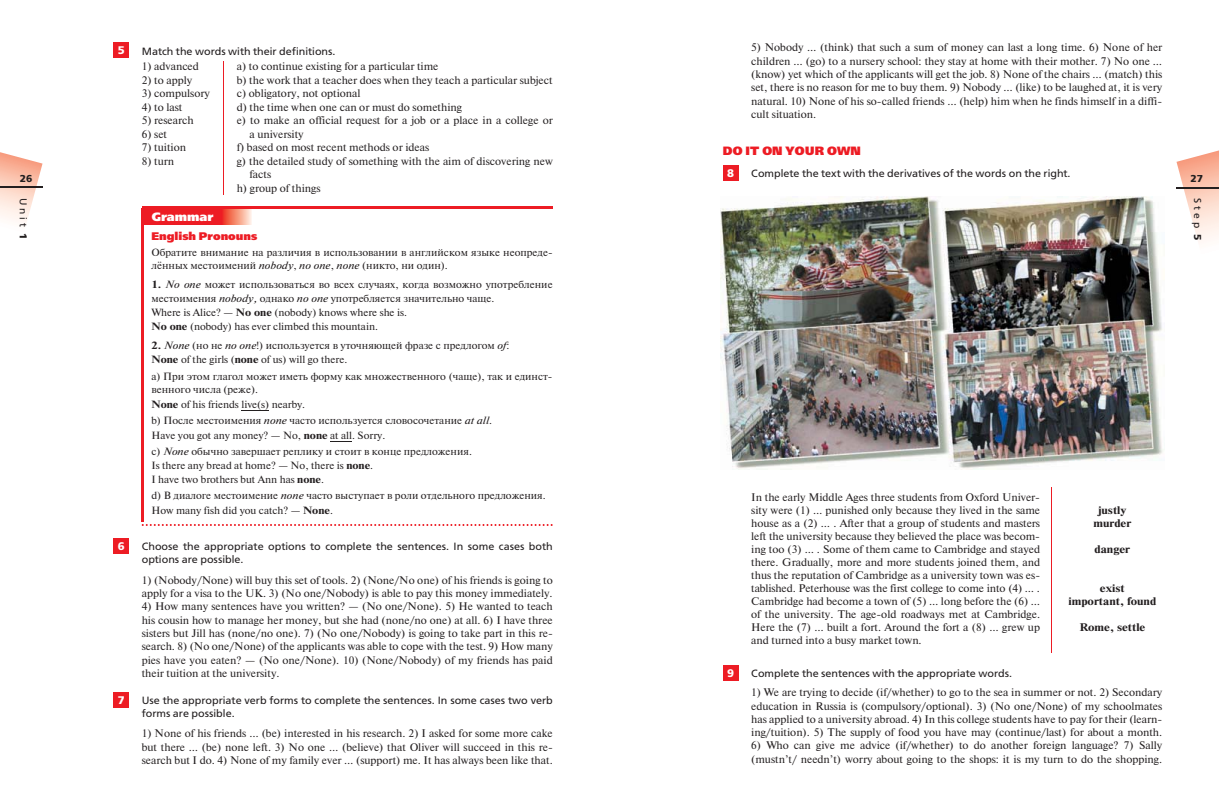
<style>
.page{position:relative;width:1219px;height:808px;background:#fff}
.page>*{position:absolute;margin:0;border:0;box-sizing:border-box;transform-origin:0 0}
.t1{font:800 12px "Free Set";letter-spacing:.01em;color:#ed1c24}
.t2{font:800 12px "Free Set";color:#fff}
.t3{font:11px/13.3px "Newton San Pin";color:#231f20;text-align:justify}
.t4{font:700 11px/13px "Newton San Pin";color:#231f20;text-align:center}
.t5{font:800 11px "Free Set";color:#ed1c24}
.t6{font:11px "Free Set Bold San Pin";color:#fff}
.t7{font:10.5px/13.3px "Newton San Pin";color:#231f20}
.t8{font:10.5px/13px "Free Set San Pin";color:#231f20}
.t9{font:10px "Free Set San Pin";letter-spacing:.3em;color:#231f20}
.t10{font:10px "Free Set Bold San Pin";color:#231f20}
.s1{font-family:"Free Set Bold San Pin"}
.s2{font-style:italic}
.s3{font-weight:700}
</style>
<div class="page">
<svg style="left:0;top:152px;width:43px;height:71px"></svg>
<hr style="left:0;top:187px;width:43px;height:1px;background:#231f20">
<div style="left:113px;top:43px;width:16px;height:15px;background:#ed1c24"></div>
<hr style="left:224px;top:62px;width:1px;height:133px;background:#ed1c24">
<hr style="left:142px;top:209px;width:2px;height:313px;background:#ed1c24">
<hr style="left:142px;top:206px;width:411px;height:3px;background:#ed1c24">
<svg style="left:142px;top:524px;width:411px;height:2px"></svg>
<svg style="left:222px;top:210px;width:30px;height:15px"></svg>
<svg style="left:222px;top:209px;width:30px;height:1px"></svg>
<div style="left:144px;top:208px;width:78px;height:17px;background:#ed1c24"></div>
<svg style="left:241px;top:410px;width:28px;height:1px"></svg>
<svg style="left:330px;top:441px;width:22px;height:1px"></svg>
<div style="left:113px;top:538px;width:16px;height:16px;background:#ed1c24"></div>
<div style="left:113px;top:692px;width:16px;height:15px;background:#ed1c24"></div>
<svg style="left:1176px;top:150px;width:43px;height:92px"></svg>
<hr style="left:1176px;top:187px;width:43px;height:1px;background:#231f20">
<div style="left:723px;top:165px;width:15px;height:15px;background:#ed1c24"></div>
<hr style="left:1051px;top:488px;width:1px;height:165px;background:#ed1c24">
<div style="left:723px;top:665px;width:15px;height:16px;background:#ed1c24"></div>
<img style="left:721px;top:196px;width:442px;height:273px">
<p class="t10" style="left:20px;top:174px;width:14px">26</p>
<p class="t9" style="left:27px;top:198px;width:43px;rotate:90deg">Unit <span class="s1">1</span></p>
<p class="t6" style="left:118px;top:47px;width:8px">5</p>
<p class="t8" style="left:142px;top:45px;width:195px">Match the words with their definitions.</p>
<p class="t3" style="left:142px;top:61px;width:59px">1) advanced</p>
<p class="t3" style="left:142px;top:74px;width:52px">2) to apply</p>
<p class="t3" style="left:142px;top:88px;width:70px">3) compulsory</p>
<p class="t3" style="left:142px;top:101px;width:42px">4) to last</p>
<p class="t3" style="left:142px;top:115px;width:54px">5) research</p>
<p class="t3" style="left:142px;top:128px;width:27px">6) set</p>
<p class="t3" style="left:142px;top:142px;width:46px">7) tuition</p>
<p class="t3" style="left:142px;top:155px;width:34px">8) turn</p>
<p class="t3" style="left:237px;top:61px;width:203px">a) to continue existing for a particular time</p>
<p class="t3" style="left:237px;top:74px;width:317px">b) the work that a teacher does when they teach a particular subject</p>
<p class="t3" style="left:237px;top:88px;width:125px">c) obligatory, not optional</p>
<p class="t3" style="left:237px;top:101px;width:227px">d) the time when one can or must do something</p>
<p class="t3" style="left:237px;top:115px;width:318px">e) to make an official request for a job or a place in a college or</p>
<p class="t3" style="left:249px;top:128px;width:56px">a university</p>
<p class="t3" style="left:237px;top:142px;width:194px">f) based on most recent methods or ideas</p>
<p class="t3" style="left:237px;top:155px;width:318px">g) the detailed study of something with the aim of discovering new</p>
<p class="t3" style="left:249px;top:169px;width:23px">facts</p>
<p class="t3" style="left:237px;top:182px;width:85px">h) group of things</p>
<p class="t2" style="left:152px;top:210px;width:63px">Grammar</p>
<p class="t5" style="left:151px;top:230px;width:107px">English Pronouns</p>
<p class="t7" style="left:151px;top:247px;width:403px">Об ра тите вни ма ние на раз ли чия в ис поль зо ва нии в анг лий ском язы ке не опре де&shy;лён ных мес то име ний <span class="s2">nobody</span>, <span class="s2">no one</span>, <span class="s2">none</span> (ни кто, ни один).</p>
<p class="t7" style="left:151px;top:279px;width:403px"><span class="s3">1.</span> <span class="s2">No one</span> мо жет ис поль зо вать ся во всех слу ча ях, ког да воз мож но упо треб ле ние мес то име ния <span class="s2">nobody,</span> од на ко <span class="s2">no one</span> упот реб ля ет ся зна чи тель но ча ще.</p>
<p class="t7" style="left:151px;top:307px;width:257px">Where is Alice? — <span class="s3">No one</span> (nobody) knows where she is.<br><span class="s3">No one</span> (nobody) has ever climbed this mountain.</p>
<p class="t7" style="left:151px;top:338px;width:359px;line-height:14.7px"><span class="s3">2.</span> <span class="s2">None</span> (но не <span class="s2">no one</span>!) ис поль зу ет ся в уточняющей фразе с предлогом <span class="s2">of</span>:<br><span class="s3">None</span> of the girls (<span class="s3">none</span> of us) will go there.</p>
<p class="t7" style="left:151px;top:370px;width:403px">a) При этом гла гол мо жет иметь фор му как мно же ст вен но го (ча ще), так и един ст&shy;вен но го чис ла (ре же).</p>
<p class="t7" style="left:151px;top:397px;width:342px;line-height:16.1px"><span class="s3">None</span> of his friends live(s) nearby.<br>b) Пос ле мес то име ния <span class="s2">none</span> час то ис поль зу ет ся сло во со че та ние <span class="s2">at all</span>.</p>
<p class="t7" style="left:151px;top:428px;width:322px;line-height:16.1px">Have you got any money? — No, <span class="s3">none</span> at all. Sorry.<br>c) <span class="s2">None</span> обыч но за вер ша ет реп ли ку и сто ит в кон це пред ло же ния.</p>
<p class="t7" style="left:151px;top:460px;width:223px">Is there any bread at home? — No, there is <span class="s3">none</span>.<br>I have two brothers but Ann has <span class="s3">none</span>.</p>
<p class="t7" style="left:151px;top:488px;width:396px;line-height:14.7px">d) В диа логе мес то име ние <span class="s2">none</span> час то вы сту па ет в ро ли от дель но го пред ло же ния.<br>How many fish did you catch? — <span class="s3">None</span>.</p>
<p class="t6" style="left:118px;top:542px;width:8px">6</p>
<p class="t8" style="left:142px;top:541px;width:413px">Choose the appropriate options to complete the sentences. In some cases both options are possible.</p>
<p class="t3" style="left:142px;top:574px;width:413px">1) (Nobody/None) will buy this set of tools. 2) (None/No one) of his friends is going to apply for a visa to the UK. 3) (No one/Nobody) is able to pay this money immediately.</p>
<p class="t3" style="left:142px;top:601px;width:413px">4) How many sentences have you written? — (No one/None). 5) He wanted to teach his cousin how to manage her money, but she had (none/no one) at all. 6) I have three sisters but Jill has (none/no one). 7) (No one/Nobody) is going to take part in this re&shy;search. 8) (No one/None) of the applicants was able to cope with the test. 9) How many pies have you eaten? — (No one/None). 10) (None/Nobody) of my friends has paid their tuition at the university.</p>
<p class="t6" style="left:118px;top:696px;width:8px">7</p>
<p class="t8" style="left:142px;top:695px;width:413px">Use the appropriate verb forms to complete the sentences. In some cases two verb forms are possible.</p>
<p class="t3" style="left:142px;top:728px;width:413px">1) None of his friends … (be) interested in his research. 2) I asked for some more cake but there … (be) none left. 3) No one … (believe) that Oliver will succeed in this re&shy;search but I do. 4) None of my family ever … (support) me. It has always been like that.</p>
<p class="t3" style="left:751px;top:42px;width:413px">5) Nobody … (think) that such a sum of money can last a long time. 6) None of her children … (go) to a nursery school: they stay at home with their mother. 7) No one … (know) yet which of the applicants will get the job. 8) None of the chairs … (match) this set, there is no reason for me to buy them. 9) Nobody … (like) to be laughed at, it is very natural. 10) None of his so-called friends … (help) him when he finds himself in a diffi&shy;cult situation.</p>
<p class="t1" style="left:723px;top:144px;width:140px">DO IT ON YOUR OWN</p>
<p class="t6" style="left:727px;top:169px;width:8px">8</p>
<p class="t8" style="left:751px;top:168px;width:321px">Complete the text with the derivatives of the words on the right.</p>
<p class="t10" style="left:1190px;top:175px;width:14px">27</p>
<p class="t9" style="left:1202px;top:198px;width:44px;rotate:90deg">Step <span class="s1">5</span></p>
<p class="t3" style="left:751px;top:492px;width:290px;line-height:13px">In the early Middle Ages three students from Oxford Univer&shy;sity were (1) … punished only because they lived in the same house as a (2) … . After that a group of students and masters left the university because they believed the place was becom&shy;ing too (3) … . Some of them came to Cambridge and stayed there. Gradually, more and more students joined them, and thus the reputation of Cambridge as a university town was es&shy;tablished. Peterhouse was the first college to come into (4) … .<br>Cambridge had become a town of (5) … long before the (6) … of the university. The age-old roadways met at Cambridge.<br>Here the (7) … built a fort. Around the fort a (8) … grew up and turned into a busy market town.</p>
<p class="t4" style="left:1093px;top:505px;width:39px">justly murder</p>
<p class="t4" style="left:1094px;top:544px;width:37px">danger</p>
<p class="t4" style="left:1068px;top:583px;width:89px">exist<br>important, found</p>
<p class="t4" style="left:1079px;top:622px;width:68px">Rome, settle</p>
<p class="t6" style="left:727px;top:669px;width:8px">9</p>
<p class="t8" style="left:751px;top:668px;width:262px">Complete the sentences with the appropriate words.</p>
<p class="t3" style="left:751px;top:686px;width:412px">1) We are trying to decide (if/whether) to go to the sea in summer or not. 2) Secondary education in Russia is (compulsory/optional). 3) (No one/None) of my schoolmates has applied to a university abroad. 4) In this college students have to pay for their (learn&shy;ing/tuition). 5) The supply of food you have may (continue/last) for about a month.</p>
<p class="t3" style="left:751px;top:740px;width:412px">6) Who can give me advice (if/whether) to do another foreign language? 7) Sally (mustn’t/ needn’t) worry about going to the shops: it is my turn to do the shopping.</p>
</div>
